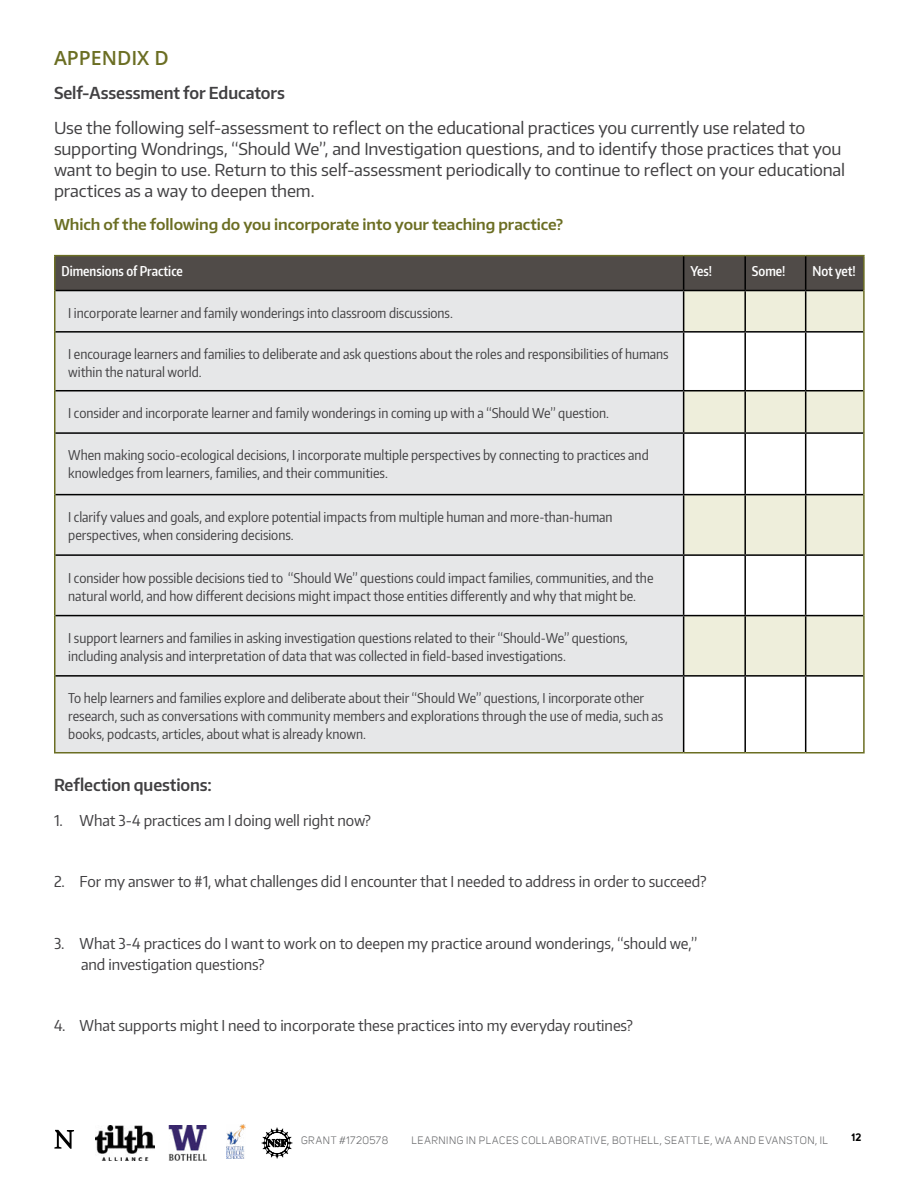
<style>
.page{position:relative;width:918px;height:1188px;background:#fff}
.page>*{position:absolute;margin:0;border:0;box-sizing:border-box;transform-origin:0 0}
.Section_subheader{font:600 19.5px "Open Sans";color:#6b6e23}
.text{font:16.5px/21px "Encode Sans Normal";letter-spacing:-.01em;color:#414042}
.section_subheader_co{font:600 16.5px "Encode Sans Narrow";letter-spacing:-.005em;color:#414042}
.t1{font:15px/21px "Encode Sans Narrow";letter-spacing:-.005em;color:#414042}
.rounded_block_paragr{font:600 15px "Encode Sans Normal";letter-spacing:-.005em;color:#6b6e23}
.table_text{font:13.5px/18px "Encode Sans Condensed";color:#414042}
.table_header_text{font:600 13.5px "Encode Sans Compressed";color:#fff}
.t2{font:10.5px "Uni Sans";letter-spacing:.055em;color:#636466}
.t3{font:700 10.5px "Uni Sans";color:#000}
</style>
<div class="page">
<img style="left:226px;top:1125px;width:19px;height:34px">
<img style="left:169px;top:1126px;width:37px;height:34px">
<img style="left:95px;top:1126px;width:60px;height:34px">
<svg style="left:54px;top:1130px;width:20px;height:19px"></svg>
<svg style="left:262px;top:1128px;width:30px;height:30px"></svg>
<div style="left:56px;top:256px;width:807px;height:34px;background:#504b48"></div>
<div style="left:56px;top:291px;width:627px;height:461px;background:#e6e7e8"></div>
<svg style="left:684px;top:291px;width:179px;height:384px;fill:#eeeedb"></svg>
<hr style="left:54px;top:255px;width:630px;height:1px;background:#6b6e23">
<hr style="left:54px;top:256px;width:2px;height:35px;background:#6b6e23">
<hr style="left:684px;top:255px;width:61px;height:1px;background:#6b6e23">
<hr style="left:745px;top:255px;width:61px;height:1px;background:#6b6e23">
<hr style="left:806px;top:255px;width:59px;height:1px;background:#6b6e23">
<hr style="left:863px;top:256px;width:2px;height:35px;background:#6b6e23">
<hr style="left:54px;top:291px;width:2px;height:41px;background:#6b6e23">
<hr style="left:863px;top:291px;width:2px;height:41px;background:#6b6e23">
<hr style="left:54px;top:332px;width:2px;height:59px;background:#6b6e23">
<hr style="left:863px;top:332px;width:2px;height:59px;background:#6b6e23">
<hr style="left:54px;top:391px;width:2px;height:42px;background:#6b6e23">
<hr style="left:863px;top:391px;width:2px;height:42px;background:#6b6e23">
<hr style="left:54px;top:433px;width:2px;height:62px;background:#6b6e23">
<hr style="left:863px;top:433px;width:2px;height:62px;background:#6b6e23">
<hr style="left:54px;top:495px;width:2px;height:60px;background:#6b6e23">
<hr style="left:863px;top:495px;width:2px;height:60px;background:#6b6e23">
<hr style="left:54px;top:555px;width:2px;height:61px;background:#6b6e23">
<hr style="left:863px;top:555px;width:2px;height:61px;background:#6b6e23">
<hr style="left:54px;top:616px;width:2px;height:60px;background:#6b6e23">
<hr style="left:863px;top:616px;width:2px;height:60px;background:#6b6e23">
<hr style="left:54px;top:676px;width:2px;height:76px;background:#6b6e23">
<hr style="left:863px;top:676px;width:2px;height:76px;background:#6b6e23">
<hr style="left:54px;top:752px;width:630px;height:2px;background:#6b6e23">
<hr style="left:684px;top:752px;width:61px;height:2px;background:#6b6e23">
<hr style="left:745px;top:752px;width:61px;height:2px;background:#6b6e23">
<hr style="left:806px;top:752px;width:59px;height:2px;background:#6b6e23">
<hr style="left:683px;top:256px;width:1px;height:34px;background:#000">
<hr style="left:744px;top:256px;width:2px;height:34px;background:#000">
<hr style="left:805px;top:256px;width:1px;height:34px;background:#000">
<hr style="left:56px;top:290px;width:628px;height:1px;background:#000">
<hr style="left:684px;top:290px;width:61px;height:1px;background:#000">
<hr style="left:683px;top:291px;width:1px;height:40px;background:#000">
<hr style="left:745px;top:290px;width:61px;height:1px;background:#000">
<hr style="left:744px;top:291px;width:2px;height:40px;background:#000">
<hr style="left:806px;top:290px;width:57px;height:1px;background:#000">
<hr style="left:805px;top:291px;width:1px;height:40px;background:#000">
<hr style="left:56px;top:331px;width:628px;height:2px;background:#000">
<hr style="left:684px;top:331px;width:61px;height:2px;background:#000">
<hr style="left:683px;top:333px;width:1px;height:57px;background:#000">
<hr style="left:745px;top:331px;width:61px;height:2px;background:#000">
<hr style="left:744px;top:333px;width:2px;height:57px;background:#000">
<hr style="left:806px;top:331px;width:57px;height:2px;background:#000">
<hr style="left:805px;top:333px;width:1px;height:57px;background:#000">
<hr style="left:56px;top:390px;width:628px;height:1px;background:#000">
<hr style="left:684px;top:390px;width:61px;height:1px;background:#000">
<hr style="left:683px;top:391px;width:1px;height:41px;background:#000">
<hr style="left:745px;top:390px;width:61px;height:1px;background:#000">
<hr style="left:744px;top:391px;width:2px;height:41px;background:#000">
<hr style="left:806px;top:390px;width:57px;height:1px;background:#000">
<hr style="left:805px;top:391px;width:1px;height:41px;background:#000">
<hr style="left:56px;top:432px;width:628px;height:2px;background:#000">
<hr style="left:684px;top:432px;width:61px;height:2px;background:#000">
<hr style="left:683px;top:434px;width:1px;height:60px;background:#000">
<hr style="left:745px;top:432px;width:61px;height:2px;background:#000">
<hr style="left:744px;top:434px;width:2px;height:60px;background:#000">
<hr style="left:806px;top:432px;width:57px;height:2px;background:#000">
<hr style="left:805px;top:434px;width:1px;height:60px;background:#000">
<hr style="left:56px;top:494px;width:628px;height:1px;background:#000">
<hr style="left:684px;top:494px;width:61px;height:1px;background:#000">
<hr style="left:683px;top:495px;width:1px;height:59px;background:#000">
<hr style="left:745px;top:494px;width:61px;height:1px;background:#000">
<hr style="left:744px;top:495px;width:2px;height:59px;background:#000">
<hr style="left:806px;top:494px;width:57px;height:1px;background:#000">
<hr style="left:805px;top:495px;width:1px;height:59px;background:#000">
<hr style="left:56px;top:554px;width:628px;height:2px;background:#000">
<hr style="left:684px;top:554px;width:61px;height:2px;background:#000">
<hr style="left:683px;top:556px;width:1px;height:59px;background:#000">
<hr style="left:745px;top:554px;width:61px;height:2px;background:#000">
<hr style="left:744px;top:556px;width:2px;height:59px;background:#000">
<hr style="left:806px;top:554px;width:57px;height:2px;background:#000">
<hr style="left:805px;top:556px;width:1px;height:59px;background:#000">
<hr style="left:56px;top:615px;width:628px;height:1px;background:#000">
<hr style="left:684px;top:615px;width:61px;height:1px;background:#000">
<hr style="left:683px;top:616px;width:1px;height:59px;background:#000">
<hr style="left:745px;top:615px;width:61px;height:1px;background:#000">
<hr style="left:744px;top:616px;width:2px;height:59px;background:#000">
<hr style="left:806px;top:615px;width:57px;height:1px;background:#000">
<hr style="left:805px;top:616px;width:1px;height:59px;background:#000">
<hr style="left:56px;top:675px;width:628px;height:2px;background:#000">
<hr style="left:684px;top:675px;width:61px;height:2px;background:#000">
<hr style="left:683px;top:677px;width:1px;height:75px;background:#000">
<hr style="left:745px;top:675px;width:61px;height:2px;background:#000">
<hr style="left:744px;top:677px;width:2px;height:75px;background:#000">
<hr style="left:806px;top:675px;width:57px;height:2px;background:#000">
<hr style="left:805px;top:677px;width:1px;height:75px;background:#000">
<p class="Section_subheader" style="left:54px;top:44px;width:116px">APPENDIX D</p>
<p class="section_subheader_co" style="left:54px;top:82px;width:233px">Self-Assessment for Educators</p>
<p class="text" style="left:54px;top:116px;width:793px">Use the following self-assessment to reflect on the educational practices you currently use related to supporting Wondrings, “Should We”, and Investigation questions, and to identify those practices that you want to begin to use. Return to this self-assessment periodically to continue to reflect on your educational practices as a way to deepen them.</p>
<p class="rounded_block_paragr" style="left:54px;top:214px;width:511px">Which of the following do you incorporate into your teaching practice?</p>
<p class="table_header_text" style="left:62px;top:262px;width:123px">Dimensions of Practice</p>
<p class="table_header_text" style="left:690px;top:262px;width:23px">Yes!</p>
<p class="table_header_text" style="left:752px;top:262px;width:35px">Some!</p>
<p class="table_header_text" style="left:812px;top:262px;width:45px">Not yet!</p>
<p class="table_text" style="left:68px;top:303px;width:386px">I incorporate learner and family wonderings into classroom discussions.</p>
<p class="table_text" style="left:68px;top:345px;width:602px">I encourage learners and families to deliberate and ask questions about the roles and responsibilities of humans within the natural world.</p>
<p class="table_text" style="left:68px;top:404px;width:542px">I consider and incorporate learner and family wonderings in coming up with a “Should We” question.</p>
<p class="table_text" style="left:68px;top:446px;width:582px">When making socio-ecological decisions, I incorporate multiple perspectives by connecting to practices and knowledges from learners, families, and their communities.</p>
<p class="table_text" style="left:68px;top:508px;width:546px">I clarify values and goals, and explore potential impacts from multiple human and more-than-human perspectives, when considering decisions.</p>
<p class="table_text" style="left:68px;top:568px;width:587px">I consider how possible decisions tied to “Should We” questions could impact families, communities, and the natural world, and how different decisions might impact those entities differently and why that might be.</p>
<p class="table_text" style="left:68px;top:629px;width:561px">I support learners and families in asking investigation questions related to their “Should-We” questions, including analysis and interpretation of data that was collected in field-based investigations.</p>
<p class="table_text" style="left:68px;top:689px;width:597px">To help learners and families explore and deliberate about their “Should We” questions, I incorporate other research, such as conversations with community members and explorations through the use of media, such as books, podcasts, articles, about what is already known.</p>
<p class="section_subheader_co" style="left:54px;top:774px;width:159px">Reflection questions:</p>
<p class="t1" style="left:54px;top:809px;width:319px">1. What 3-4 practices am I doing well right now?</p>
<p class="t1" style="left:54px;top:871px;width:654px">2. For my answer to #1, what challenges did I encounter that I needed to address in order to succeed?</p>
<p class="t1" style="left:81px;top:932px;width:618px;text-indent:-27px">3. What 3-4 practices do I want to work on to deepen my practice around wonderings, “should we,” and investigation questions?</p>
<p class="t1" style="left:54px;top:1015px;width:581px">4. What supports might I need to incorporate these practices into my everyday routines?</p>
<p class="t2" style="left:301px;top:1135px;width:89px">GRANT #1720578</p>
<p class="t2" style="left:412px;top:1135px;width:418px">LEARNING IN PLACES COLLABORATIVE, BOTHELL, SEATTLE, WA AND EVANSTON, IL</p>
<p class="t3" style="left:851px;top:1131px;width:11px">12</p>
</div>
